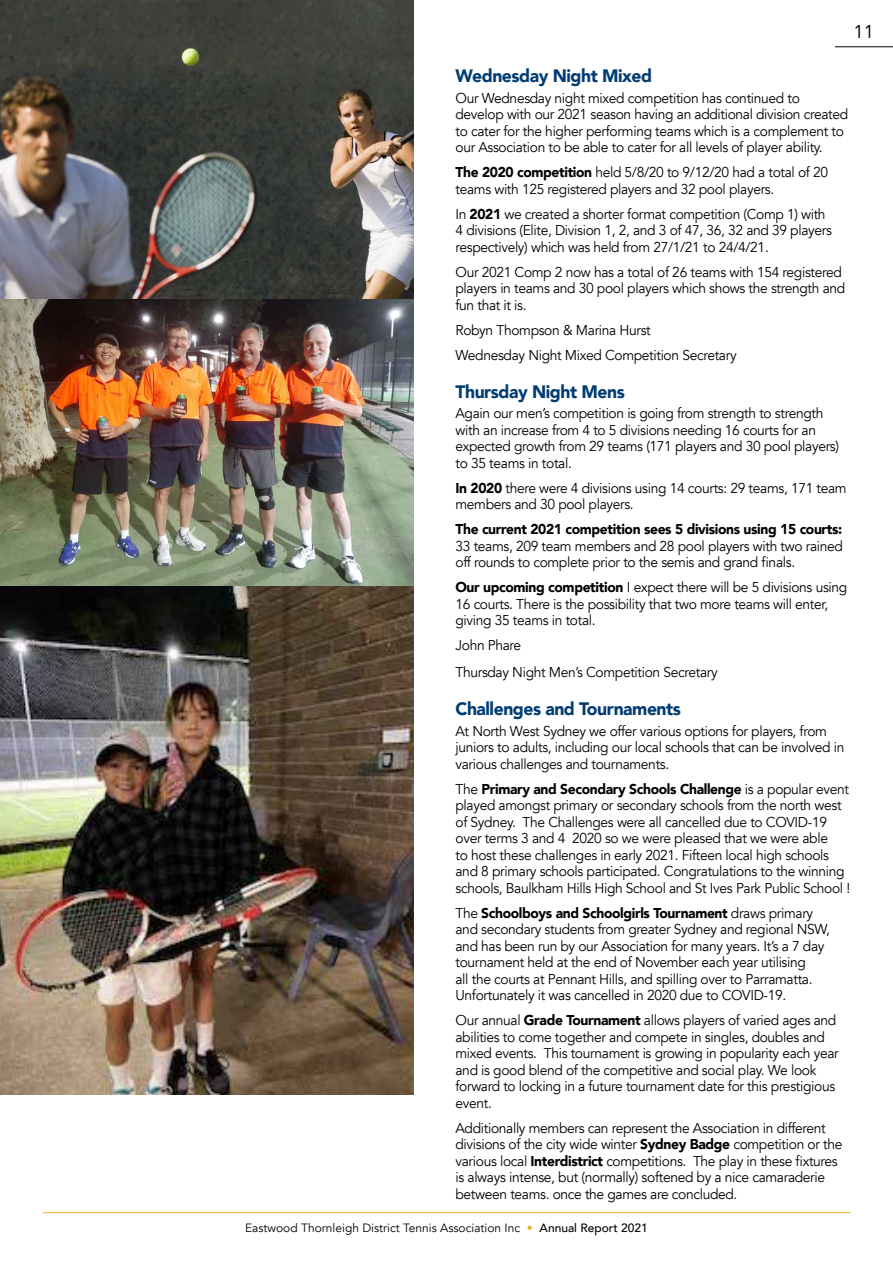
<style>
.page{position:relative;width:893px;height:1263px;background:#fff}
.page>*{position:absolute;margin:0;border:0;box-sizing:border-box;transform-origin:0 0}
.t1{font:18.6px "Avenir";color:#000}
.t2{font:900 18px "Avenir";letter-spacing:-.025em;color:#003c72}
.t3{font:14.25px/16.5px "Avenir";letter-spacing:-.025em;color:#000}
.t4{font:900 14.25px "Avenir";letter-spacing:-.025em;color:#000}
.t5{font:12px "Avenir";color:#000}
.s1{font-weight:900}
.s2{color:#e9b620}
.s3{font-weight:500}
</style>
<div class="page">
<hr style="left:43px;top:1212px;width:807px;height:1px;background:#e9b620">
<hr style="left:835px;top:46px;width:58px;height:1px;background:#000">
<img style="left:0;top:0;width:413px;height:299px">
<img style="left:0;top:299px;width:413px;height:795px">
<h1 class="t1" style="left:854px;top:21px;width:22px">11</h1>
<p class="t2" style="left:455px;top:60px;width:198px">Wednesday Night Mixed</p>
<p class="t3" style="left:455px;top:90px;width:394px">Our Wednesday night mixed competition has continued to develop with our 2021 season having an additional division created to cater for the higher performing teams which is a complement to our Association to be able to cater for all levels of player ability.</p>
<p class="t3" style="left:455px;top:164px;width:374px"><span class="s1">The 2020 competition</span> held 5/8/20 to 9/12/20 had a total of 20 teams with 125 registered players and 32 pool players.</p>
<p class="t3" style="left:455px;top:206px;width:378px">In <span class="s1">2021</span> we created a shorter format competition (Comp 1) with<br>4 divisions (Elite, Division 1, 2, and 3 of 47, 36, 32 and 39 players respectively) which was held from 27/1/21 to 24/4/21.</p>
<p class="t3" style="left:455px;top:264px;width:391px">Our 2021 Comp 2 now has a total of 26 teams with 154 registered players in teams and 30 pool players which shows the strength and fun that it is.</p>
<p class="t3" style="left:455px;top:317px;width:283px;line-height:25px">Robyn Thompson &amp; Marina Hurst<br>Wednesday Night Mixed Competition Secretary</p>
<p class="t2" style="left:455px;top:376px;width:171px">Thursday Night Mens</p>
<p class="t3" style="left:455px;top:405px;width:385px">Again our men’s competition is going from strength to strength with an increase from 4 to 5 divisions needing 16 courts for an expected growth from 29 teams (171 players and 30 pool players) to 35 teams in total.</p>
<p class="t3" style="left:455px;top:480px;width:393px"><span class="s1">In 2020</span> there were 4 divisions using 14 courts: 29 teams, 171 team members and 30 pool players.</p>
<p class="t4" style="left:455px;top:517px;width:388px">The current 2021 competition sees 5 divisions using 15 courts:</p>
<p class="t3" style="left:455px;top:538px;width:389px">33 teams, 209 team members and 28 pool players with two rained off rounds to complete prior to the semis and grand finals.</p>
<p class="t3" style="left:455px;top:579px;width:393px"><span class="s1">Our upcoming competition</span> I expect there will be 5 divisions using<br>16 courts. There is the possibility that two more teams will enter, giving 35 teams in total.</p>
<p class="t3" style="left:455px;top:632px;width:264px;line-height:26.5px">John Phare<br>Thursday Night Men’s Competition Secretary</p>
<p class="t2" style="left:455px;top:693px;width:227px">Challenges and Tournaments</p>
<p class="t3" style="left:455px;top:723px;width:391px">At North West Sydney we offer various options for players, from juniors to adults, including our local schools that can be involved in various challenges and tournaments.</p>
<p class="t3" style="left:455px;top:781px;width:396px">The <span class="s1">Primary and Secondary Schools Challenge</span> is a popular event played amongst primary or secondary schools from the north west of Sydney. The Challenges were all cancelled due to COVID-19 over terms 3 and 4 2020 so we were pleased that we were able<br>to host these challenges in early 2021. Fifteen local high schools and 8 primary schools participated. Congratulations to the winning schools, Baulkham Hills High School and St Ives Park Public School !</p>
<p class="t3" style="left:455px;top:905px;width:376px">The <span class="s1">Schoolboys and Schoolgirls Tournament</span> draws primary and secondary students from greater Sydney and regional NSW, and has been run by our Association for many years. It’s a 7 day tournament held at the end of November each year utilising<br>all the courts at Pennant Hills, and spilling over to Parramatta.<br>Unfortunately it was cancelled in 2020 due to COVID-19.</p>
<p class="t3" style="left:455px;top:1012px;width:385px">Our annual <span class="s1">Grade Tournament</span> allows players of varied ages and abilities to come together and compete in singles, doubles and mixed events. This tournament is growing in popularity each year and is good blend of the competitive and social play. We look forward to locking in a future tournament date for this prestigious event.</p>
<p class="t3" style="left:455px;top:1120px;width:388px">Additionally members can represent the Association in different divisions of the city wide winter <span class="s1">Sydney Badge</span> competition or the various local <span class="s1">Interdistrict</span> competitions. The play in these fixtures is always intense, but (normally) softened by a nice camaraderie between teams. once the games are concluded.</p>
<p class="t5" style="left:245px;top:1221px;width:404px">Eastwood Thornleigh District Tennis Association Inc <span class="s2">•</span> <span class="s3">Annual Report 2021</span></p>
</div>
